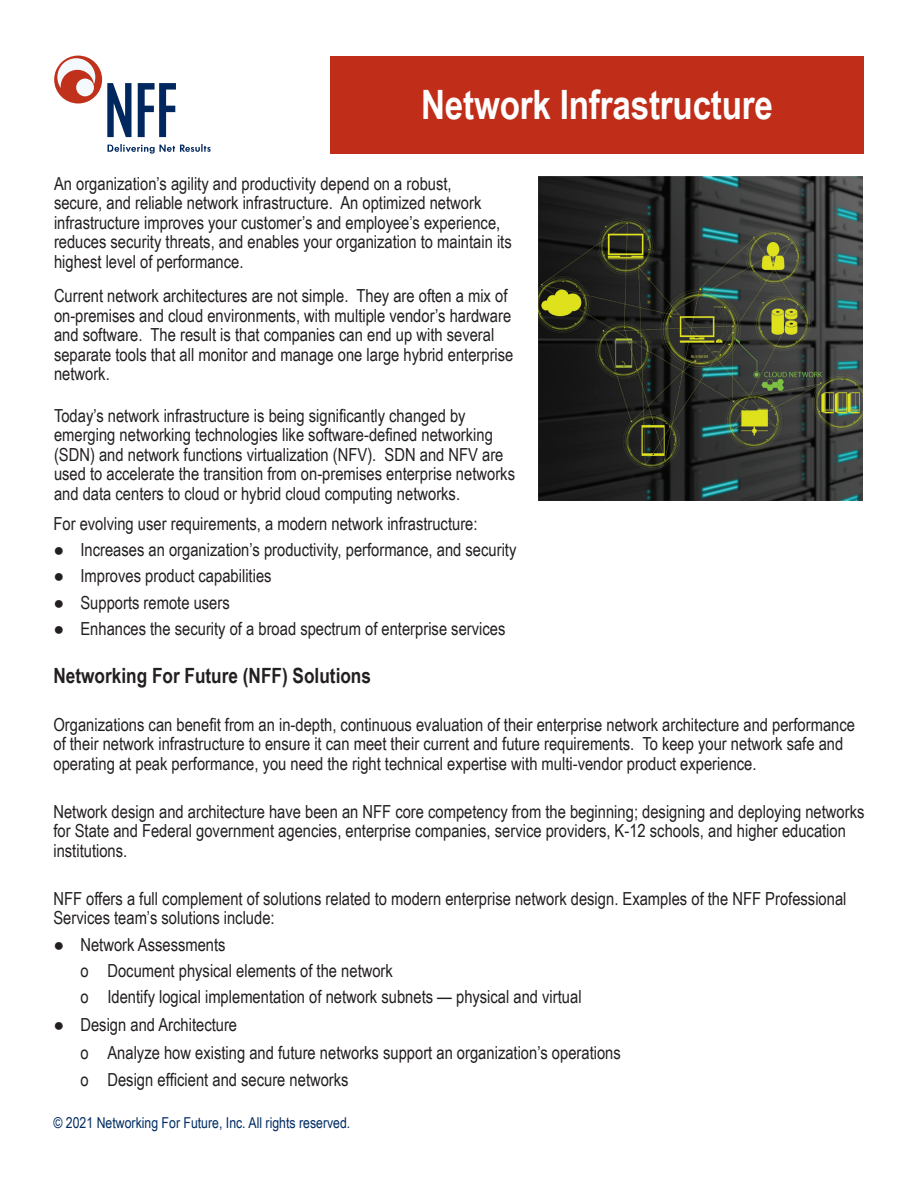
<style>
.page{position:relative;width:918px;height:1188px;background:#fff}
.page>*{position:absolute;margin:0;border:0;box-sizing:border-box;transform-origin:0 0}
.t1{font:700 40.5px "Arial Narrow";letter-spacing:-.005em;color:#fff}
.t2{font:700 21px "Arial Narrow";color:#231f20}
.t3{font:18px/19.5px "Arial Narrow";color:#231f20}
.t4{font:15px "Arial Narrow";color:#002c62}
</style>
<div class="page">
<div style="left:330px;top:56px;width:534px;height:97px;background:#c02d19"></div>
<svg style="left:138px;top:83px;width:38px;height:54px"></svg>
<svg style="left:54px;top:56px;width:78px;height:81px"></svg>
<svg style="left:107px;top:144px;width:104px;height:10px"></svg>
<img style="left:539px;top:177px;width:324px;height:324px">
<p class="t1" style="left:421px;top:74px;width:353px">Network Infrastructure</p>
<p class="t3" style="left:54px;top:173px;width:459px">An organization’s agility and productivity depend on a robust,<br>secure, and reliable network infrastructure. An optimized network infrastructure improves your customer’s and employee’s experience, reduces security threats, and enables your organization to maintain its highest level of performance.</p>
<p class="t3" style="left:54px;top:286px;width:461px">Current network architectures are not simple. They are often a mix of on-premises and cloud environments, with multiple vendor’s hardware and software. The result is that companies can end up with several separate tools that all monitor and manage one large hybrid enterprise network.</p>
<p class="t3" style="left:54px;top:405px;width:463px">Today’s network infrastructure is being significantly changed by emerging networking technologies like software-defined networking (SDN) and network functions virtualization (NFV). SDN and NFV are used to accelerate the transition from on-premises enterprise networks and data centers to cloud or hybrid cloud computing networks.</p>
<p class="t3" style="left:53px;top:513px;width:426px">For evolving user requirements, a modern network infrastructure:</p>
<p class="t3" style="left:53px;top:539px;width:464px">● Increases an organization’s productivity, performance, and security</p>
<p class="t3" style="left:53px;top:566px;width:220px">● Improves product capabilities</p>
<p class="t3" style="left:53px;top:592px;width:178px">● Supports remote users</p>
<p class="t3" style="left:53px;top:618px;width:453px">● Enhances the security of a broad spectrum of enterprise services</p>
<p class="t2" style="left:53px;top:660px;width:319px">Networking For Future (NFF) Solutions</p>
<p class="t3" style="left:53px;top:714px;width:803px">Organizations can benefit from an in-depth, continuous evaluation of their enterprise network architecture and performance of their network infrastructure to ensure it can meet their current and future requirements. To keep your network safe and operating at peak performance, you need the right technical expertise with multi-vendor product experience.</p>
<p class="t3" style="left:53px;top:801px;width:813px">Network design and architecture have been an NFF core competency from the beginning; designing and deploying networks for State and Federal government agencies, enterprise companies, service providers, K-12 schools, and higher education institutions.</p>
<p class="t3" style="left:53px;top:888px;width:795px">NFF offers a full complement of solutions related to modern enterprise network design. Examples of the NFF Professional<br>Services team’s solutions include:</p>
<p class="t3" style="left:53px;top:934px;width:174px">● Network Assessments</p>
<p class="t3" style="left:80px;top:960px;width:314px">ο Document physical elements of the network</p>
<p class="t3" style="left:80px;top:986px;width:503px">ο Identify logical implementation of network subnets — physical and virtual</p>
<p class="t3" style="left:53px;top:1014px;width:185px">● Design and Architecture</p>
<p class="t3" style="left:80px;top:1042px;width:542px">ο Analyze how existing and future networks support an organization’s operations</p>
<p class="t3" style="left:80px;top:1070px;width:270px">ο Design efficient and secure networks</p>
<p class="t4" style="left:53px;top:1112px;width:298px">© 2021 Networking For Future, Inc. All rights reserved.</p>
</div>
